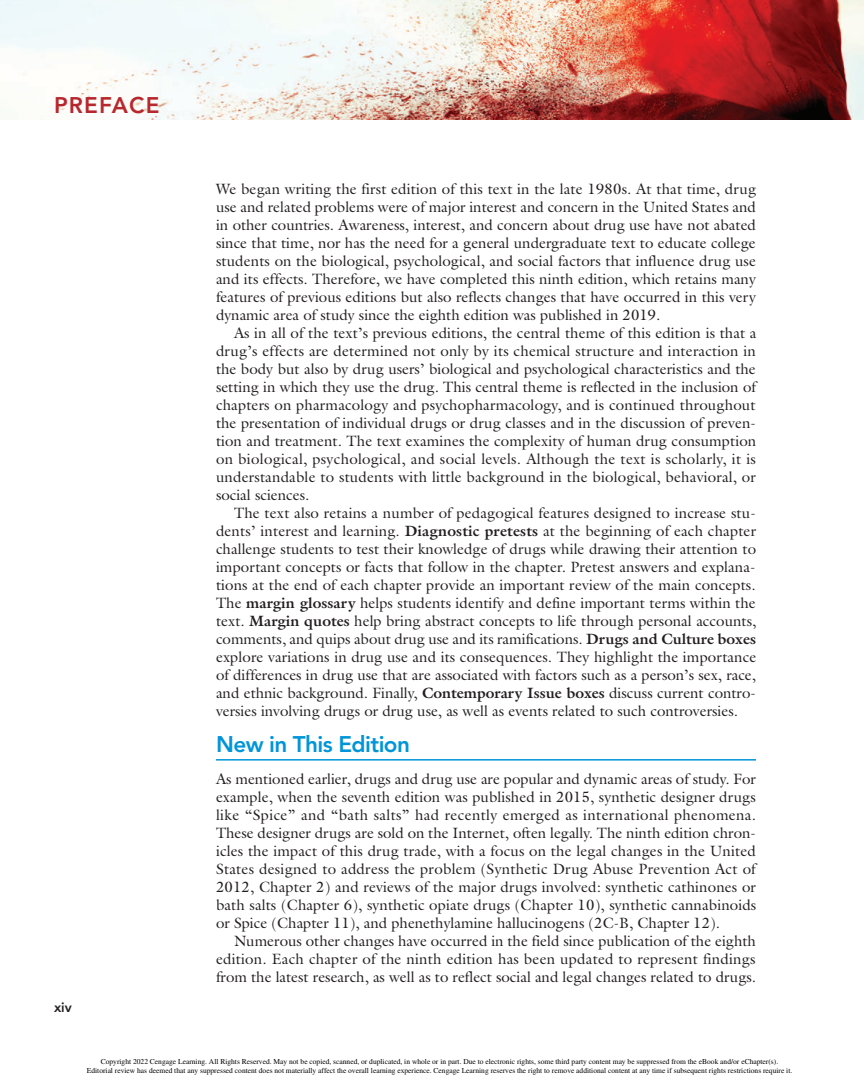
<style>
.page{position:relative;width:864px;height:1080px;background:#fff}
.page>*{position:absolute;margin:0;border:0;box-sizing:border-box;transform-origin:0 0}
.t1{font:800 22.5px "Avenir LT Std";letter-spacing:-.025em;color:#0095d9}
.t2{font:800 22.5px "Avenir LT Std";color:#b6282e}
.t3{font:15px "Galliard Std";letter-spacing:.005em;color:#231f20}
.t4{font:15px "Galliard Std";letter-spacing:.025em;color:#231f20}
.t5{font:800 13.5px "Avenir LT Std";color:#231f20}
.t6{font:7.5px/9.6px "Times";color:#000;text-align:center}
.s1{font-weight:700}
</style>
<div class="page">
<img style="left:0;top:0;width:864px;height:119px">
<hr style="left:216px;top:759px;width:540px;height:2px;background:#0095d9">
<p class="t2" style="left:54px;top:92px;width:16px">preface</p>
<p class="t5" style="left:54px;top:1000px;width:19px">xiv</p>
<p class="t3" style="left:216px;top:180px;width:542px">We began writing the first edition of this text in the late 1980s. At that time, drug</p>
<p class="t3" style="left:216px;top:198px;width:542px">use and related problems were of major interest and concern in the United States and</p>
<p class="t3" style="left:216px;top:216px;width:541px">in other countries. Awareness, interest, and concern about drug use have not abated</p>
<p class="t3" style="left:216px;top:234px;width:541px">since that time, nor has the need for a general undergraduate text to educate college</p>
<p class="t3" style="left:216px;top:252px;width:542px">students on the biological, psychological, and social factors that influence drug use</p>
<p class="t3" style="left:216px;top:270px;width:541px">and its effects. Therefore, we have completed this ninth edition, which retains many</p>
<p class="t3" style="left:216px;top:288px;width:542px">features of previous editions but also reflects changes that have occurred in this very</p>
<p class="t3" style="left:216px;top:306px;width:446px">dynamic area of study since the eighth edition was published in 2019.</p>
<p class="t3" style="left:234px;top:324px;width:524px">As in all of the text’s previous editions, the central theme of this edition is that a</p>
<p class="t3" style="left:216px;top:342px;width:541px">drug’s effects are determined not only by its chemical structure and interaction in</p>
<p class="t3" style="left:216px;top:360px;width:541px">the body but also by drug users’ biological and psychological characteristics and the</p>
<p class="t3" style="left:216px;top:378px;width:541px">setting in which they use the drug. This central theme is reflected in the inclusion of</p>
<p class="t3" style="left:216px;top:396px;width:541px">chapters on pharmacology and psychopharmacology, and is continued throughout</p>
<p class="t3" style="left:216px;top:414px;width:541px">the presentation of individual drugs or drug classes and in the discussion of preven-</p>
<p class="t3" style="left:216px;top:432px;width:542px">tion and treatment. The text examines the complexity of human drug consumption</p>
<p class="t3" style="left:216px;top:450px;width:541px">on biological, psychological, and social levels. Although the text is scholarly, it is</p>
<p class="t3" style="left:216px;top:468px;width:541px">understandable to students with little background in the biological, behavioral, or</p>
<p class="t3" style="left:216px;top:486px;width:95px">social sciences.</p>
<p class="t3" style="left:234px;top:504px;width:523px">The text also retains a number of pedagogical features designed to increase stu-</p>
<p class="t3" style="left:216px;top:522px;width:542px">dents’ interest and learning. <span class="s1">Diagnostic pretests</span> at the beginning of each chapter</p>
<p class="t3" style="left:216px;top:540px;width:542px">challenge students to test their knowledge of drugs while drawing their attention to</p>
<p class="t3" style="left:216px;top:558px;width:541px">important concepts or facts that follow in the chapter. Pretest answers and explana-</p>
<p class="t3" style="left:216px;top:576px;width:541px">tions at the end of each chapter provide an important review of the main concepts.</p>
<p class="t3" style="left:216px;top:594px;width:541px">The <span class="s1">margin glossary</span> helps students identify and define important terms within the</p>
<p class="t3" style="left:216px;top:612px;width:542px">text. <span class="s1">Margin quotes</span> help bring abstract concepts to life through personal accounts,</p>
<p class="t3" style="left:216px;top:630px;width:541px">comments, and quips about drug use and its ramifications. <span class="s1">Drugs and Culture boxes</span></p>
<p class="t3" style="left:216px;top:648px;width:542px">explore variations in drug use and its consequences. They highlight the importance</p>
<p class="t3" style="left:216px;top:666px;width:542px">of differences in drug use that are associated with factors such as a person’s sex, race,</p>
<p class="t3" style="left:216px;top:684px;width:542px">and ethnic background. Finally, <span class="s1">Contemporary Issue boxes</span> discuss current contro-</p>
<p class="t3" style="left:216px;top:702px;width:523px">versies involving drugs or drug use, as well as events related to such controversies.</p>
<p class="t1" style="left:216px;top:731px;width:196px">N ew in This Edition</p>
<p class="t3" style="left:216px;top:769px;width:542px">As mentioned earlier, drugs and drug use are popular and dynamic areas of study. For</p>
<p class="t3" style="left:216px;top:787px;width:541px">example, when the seventh edition was published in 2015, synthetic designer drugs</p>
<p class="t4" style="left:216px;top:805px;width:542px">like “Spice” and “bath salts” had recently emerged as international phenomena.</p>
<p class="t3" style="left:216px;top:823px;width:541px">These designer drugs are sold on the Internet, often legally. The ninth edition chron-</p>
<p class="t3" style="left:216px;top:841px;width:541px">icles the impact of this drug trade, with a focus on the legal changes in the United</p>
<p class="t3" style="left:216px;top:859px;width:541px">States designed to address the problem (Synthetic Drug Abuse Prevention Act of</p>
<p class="t3" style="left:216px;top:877px;width:541px">2012, Chapter 2) and reviews of the major drugs involved: synthetic cathinones or</p>
<p class="t3" style="left:216px;top:895px;width:542px">bath salts (Chapter 6), synthetic opiate drugs (Chapter 10), synthetic cannabinoids</p>
<p class="t3" style="left:216px;top:913px;width:506px">or Spice (Chapter 11), and phenethylamine hallucinogens (2C-B, Chapter 12).</p>
<p class="t3" style="left:234px;top:931px;width:523px">Numerous other changes have occurred in the field since publication of the eighth</p>
<p class="t3" style="left:216px;top:949px;width:541px">edition. Each chapter of the ninth edition has been updated to represent findings</p>
<p class="t3" style="left:216px;top:967px;width:542px">from the latest research, as well as to reflect social and legal changes related to drugs.</p>
<p class="t6" style="left:87px;top:1056px;width:707px">Copyright 2022 Cengage Learning. All Rights Reserved. May not be copied, scanned, or duplicated, in whole or in part. Due to electronic rights, some third party content may be suppressed from the eBook and/or eChapter(s).<br>Editorial review has deemed that any suppressed content does not materially affect the overall learning experience. Cengage Learning reserves the right to remove additional content at any time if subsequent rights restrictions require it.</p>
</div>
